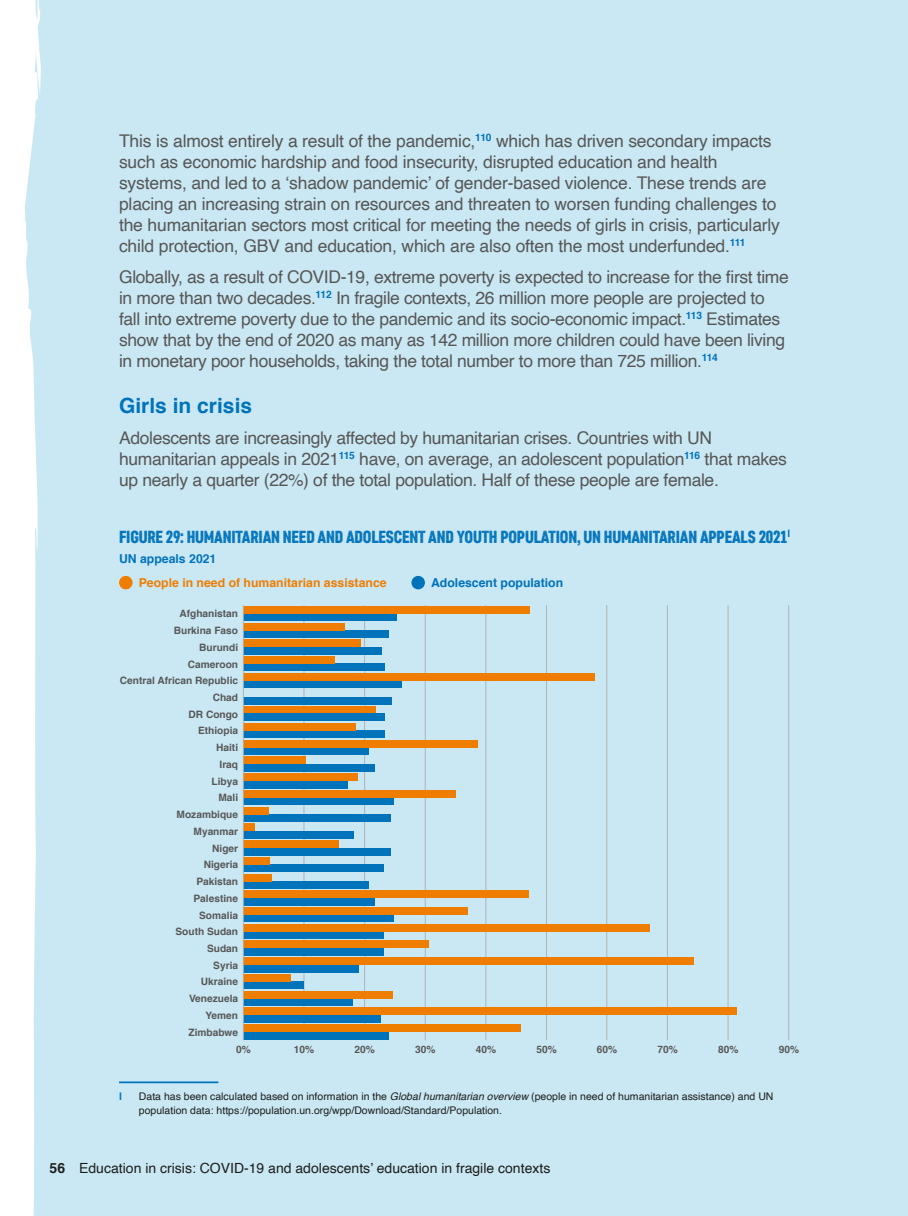
<style>
.page{position:relative;width:908px;height:1216px;background:#fff}
.page>*{position:absolute;margin:0;border:0;box-sizing:border-box;transform-origin:0 0}
.Box_Body{font:700 21px "Helvetica";color:#0073bb}
.Box_Body-2{font:17.5px/21px "Helvetica";letter-spacing:-.02em;color:#575756}
.Box_Headline{font:17.5px "Core Paint B3";letter-spacing:-.01em;color:#0073bb}
.t1{font:14px "Helvetica";color:#1d1d1b}
.Body_Text{font:700 12.25px "Helvetica";color:#ef7d00}
.Body_Text-2{font:700 12.25px "Helvetica";color:#0073bb}
.Footnotes{font:10.5px/13.1px "Helvetica";color:#1d1d1b}
.Footnotes-2{font:700 10.5px "Helvetica";color:#0073bb}
.Body_Text-3{font:700 10.15px "Helvetica";color:#575756}
.s1{font-style:italic}
.s2{font-weight:700}
</style>
<div class="page">
<div style="left:25px;top:0;width:883px;height:1215px;background:#cae8f4"></div>
<hr style="left:119px;top:1081px;width:99px;height:2px;background:#0073bb">
<hr style="left:546px;top:605px;width:1px;height:435px;background:#b2b2b2">
<hr style="left:485px;top:605px;width:1px;height:435px;background:#b2b2b2">
<hr style="left:788px;top:605px;width:1px;height:435px;background:#b2b2b2">
<hr style="left:425px;top:605px;width:1px;height:435px;background:#b2b2b2">
<hr style="left:728px;top:605px;width:1px;height:435px;background:#b2b2b2">
<hr style="left:364px;top:605px;width:1px;height:435px;background:#b2b2b2">
<hr style="left:667px;top:605px;width:1px;height:435px;background:#b2b2b2">
<hr style="left:304px;top:605px;width:1px;height:435px;background:#b2b2b2">
<hr style="left:606px;top:605px;width:1px;height:435px;background:#b2b2b2">
<div style="left:119px;top:576px;width:14px;height:13px;background:#ef7d00;border-radius:50%"></div>
<div style="left:411px;top:576px;width:14px;height:13px;background:#0073bb;border-radius:50%"></div>
<div style="left:243px;top:1031px;width:145px;height:8px;background:#0073bb"></div>
<div style="left:243px;top:1015px;width:138px;height:7px;background:#0073bb"></div>
<div style="left:243px;top:998px;width:110px;height:7px;background:#0073bb"></div>
<div style="left:243px;top:981px;width:61px;height:8px;background:#0073bb"></div>
<div style="left:243px;top:964px;width:116px;height:8px;background:#0073bb"></div>
<div style="left:243px;top:948px;width:140px;height:7px;background:#0073bb"></div>
<div style="left:243px;top:931px;width:140px;height:7px;background:#0073bb"></div>
<div style="left:243px;top:914px;width:150px;height:8px;background:#0073bb"></div>
<div style="left:243px;top:881px;width:125px;height:7px;background:#0073bb"></div>
<div style="left:243px;top:898px;width:132px;height:7px;background:#0073bb"></div>
<div style="left:243px;top:864px;width:141px;height:8px;background:#0073bb"></div>
<div style="left:243px;top:847px;width:148px;height:8px;background:#0073bb"></div>
<div style="left:243px;top:831px;width:111px;height:7px;background:#0073bb"></div>
<div style="left:243px;top:814px;width:148px;height:7px;background:#0073bb"></div>
<div style="left:243px;top:797px;width:150px;height:8px;background:#0073bb"></div>
<div style="left:243px;top:780px;width:105px;height:8px;background:#0073bb"></div>
<div style="left:243px;top:764px;width:131px;height:7px;background:#0073bb"></div>
<div style="left:243px;top:747px;width:125px;height:7px;background:#0073bb"></div>
<div style="left:243px;top:730px;width:141px;height:8px;background:#0073bb"></div>
<div style="left:243px;top:713px;width:142px;height:8px;background:#0073bb"></div>
<div style="left:243px;top:697px;width:149px;height:7px;background:#0073bb"></div>
<div style="left:243px;top:680px;width:159px;height:8px;background:#0073bb"></div>
<div style="left:243px;top:663px;width:141px;height:8px;background:#0073bb"></div>
<div style="left:243px;top:647px;width:139px;height:7px;background:#0073bb"></div>
<div style="left:243px;top:630px;width:146px;height:7px;background:#0073bb"></div>
<div style="left:243px;top:613px;width:153px;height:8px;background:#0073bb"></div>
<div style="left:243px;top:1024px;width:278px;height:7px;background:#ef7d00"></div>
<div style="left:243px;top:1007px;width:494px;height:8px;background:#ef7d00"></div>
<div style="left:243px;top:990px;width:150px;height:8px;background:#ef7d00"></div>
<div style="left:243px;top:974px;width:47px;height:7px;background:#ef7d00"></div>
<div style="left:243px;top:957px;width:450px;height:7px;background:#ef7d00"></div>
<div style="left:243px;top:940px;width:185px;height:8px;background:#ef7d00"></div>
<div style="left:243px;top:924px;width:406px;height:7px;background:#ef7d00"></div>
<div style="left:243px;top:907px;width:225px;height:7px;background:#ef7d00"></div>
<div style="left:243px;top:873px;width:29px;height:8px;background:#ef7d00"></div>
<div style="left:243px;top:890px;width:285px;height:8px;background:#ef7d00"></div>
<div style="left:243px;top:857px;width:26px;height:7px;background:#ef7d00"></div>
<div style="left:243px;top:840px;width:96px;height:7px;background:#ef7d00"></div>
<div style="left:243px;top:823px;width:11px;height:8px;background:#ef7d00"></div>
<div style="left:243px;top:806px;width:25px;height:8px;background:#ef7d00"></div>
<div style="left:243px;top:790px;width:213px;height:7px;background:#ef7d00"></div>
<div style="left:243px;top:773px;width:115px;height:7px;background:#ef7d00"></div>
<div style="left:243px;top:756px;width:62px;height:8px;background:#ef7d00"></div>
<div style="left:243px;top:740px;width:234px;height:7px;background:#ef7d00"></div>
<div style="left:243px;top:723px;width:112px;height:7px;background:#ef7d00"></div>
<div style="left:243px;top:706px;width:133px;height:7px;background:#ef7d00"></div>
<div style="left:243px;top:673px;width:352px;height:7px;background:#ef7d00"></div>
<div style="left:243px;top:656px;width:92px;height:7px;background:#ef7d00"></div>
<div style="left:243px;top:639px;width:118px;height:8px;background:#ef7d00"></div>
<div style="left:243px;top:623px;width:102px;height:7px;background:#ef7d00"></div>
<div style="left:243px;top:606px;width:286px;height:7px;background:#ef7d00"></div>
<hr style="left:243px;top:605px;width:1px;height:435px;background:#b2b2b2">
<p class="Box_Body-2" style="left:119px;top:131px;width:662px">This is almost entirely a result of the pandemic,<sup>110</sup> which has driven secondary impacts such as economic hardship and food insecurity, disrupted education and health systems, and led to a ‘shadow pandemic’ of gender-based violence. These trends are placing an increasing strain on resources and threaten to worsen funding challenges to the humanitarian sectors most critical for meeting the needs of girls in crisis, particularly child protection, GBV and education, which are also often the most underfunded.<sup>111</sup></p>
<p class="Box_Body-2" style="left:119px;top:267px;width:671px">Globally, as a result of COVID-19, extreme poverty is expected to increase for the first time in more than two decades.<sup>112</sup> In fragile contexts, 26 million more people are projected to fall into extreme poverty due to the pandemic and its socio-economic impact.<sup>113</sup> Estimates show that by the end of 2020 as many as 142 million more children could have been living in monetary poor households, taking the total number to more than 725 million.<sup>114</sup></p>
<p class="Box_Body" style="left:119px;top:388px;width:135px">Girls in crisis</p>
<p class="Box_Body-2" style="left:119px;top:428px;width:669px">Adolescents are increasingly affected by humanitarian crises. Countries with UN humanitarian appeals in 2021<sup>115</sup> have, on average, an adolescent population<sup>116</sup> that makes up nearly a quarter (22%) of the total population. Half of these people are female.</p>
<p class="Box_Headline" style="left:119px;top:526px;width:672px">FIGURE 29: HUMANITARIAN NEED AND ADOLESCENT AND YOUTH POPULATION, UN HUMANITARIAN APPEALS 2021<sup>l</sup></p>
<p class="Body_Text-2" style="left:119px;top:549px;width:99px">UN appeals 2021</p>
<p class="Body_Text" style="left:139px;top:573px;width:249px">People in need of humanitarian assistance</p>
<p class="Body_Text-2" style="left:431px;top:572px;width:134px">Adolescent population</p>
<p class="Body_Text-3" style="left:179px;top:605px;width:60px">Afghanistan</p>
<p class="Body_Text-3" style="left:174px;top:622px;width:66px">Burkina Faso</p>
<p class="Body_Text-3" style="left:199px;top:639px;width:40px">Burundi</p>
<p class="Body_Text-3" style="left:188px;top:655px;width:52px">Cameroon</p>
<p class="Body_Text-3" style="left:120px;top:672px;width:120px">Central African Republic</p>
<p class="Body_Text-3" style="left:213px;top:689px;width:27px">Chad</p>
<p class="Body_Text-3" style="left:188px;top:706px;width:51px">DR Congo</p>
<p class="Body_Text-3" style="left:198px;top:722px;width:42px">Ethiopia</p>
<p class="Body_Text-3" style="left:216px;top:739px;width:24px">Haiti</p>
<p class="Body_Text-3" style="left:219px;top:756px;width:20px">Iraq</p>
<p class="Body_Text-3" style="left:212px;top:773px;width:28px">Libya</p>
<p class="Body_Text-3" style="left:218px;top:789px;width:21px">Mali</p>
<p class="Body_Text-3" style="left:177px;top:806px;width:63px">Mozambique</p>
<p class="Body_Text-3" style="left:194px;top:823px;width:46px">Myanmar</p>
<p class="Body_Text-3" style="left:212px;top:839px;width:27px">Niger</p>
<p class="Body_Text-3" style="left:204px;top:856px;width:36px">Nigeria</p>
<p class="Body_Text-3" style="left:196px;top:873px;width:43px">Pakistan</p>
<p class="Body_Text-3" style="left:194px;top:890px;width:46px">Palestine</p>
<p class="Body_Text-3" style="left:199px;top:906px;width:40px">Somalia</p>
<p class="Body_Text-3" style="left:175px;top:923px;width:64px">South Sudan</p>
<p class="Body_Text-3" style="left:207px;top:940px;width:33px">Sudan</p>
<p class="Body_Text-3" style="left:213px;top:956px;width:26px">Syria</p>
<p class="Body_Text-3" style="left:201px;top:973px;width:39px">Ukraine</p>
<p class="Body_Text-3" style="left:189px;top:990px;width:51px">Venezuela</p>
<p class="Body_Text-3" style="left:205px;top:1007px;width:34px">Yemen</p>
<p class="Body_Text-3" style="left:188px;top:1023px;width:51px">Zimbabwe</p>
<p class="Body_Text-3" style="left:236px;top:1040px;width:16px">0%</p>
<p class="Body_Text-3" style="left:294px;top:1040px;width:22px">10%</p>
<p class="Body_Text-3" style="left:355px;top:1040px;width:22px">20%</p>
<p class="Body_Text-3" style="left:415px;top:1040px;width:22px">30%</p>
<p class="Body_Text-3" style="left:476px;top:1040px;width:22px">40%</p>
<p class="Body_Text-3" style="left:536px;top:1040px;width:22px">50%</p>
<p class="Body_Text-3" style="left:597px;top:1040px;width:22px">60%</p>
<p class="Body_Text-3" style="left:657px;top:1040px;width:22px">70%</p>
<p class="Body_Text-3" style="left:718px;top:1040px;width:22px">80%</p>
<p class="Body_Text-3" style="left:779px;top:1040px;width:22px">90%</p>
<p class="Footnotes-2" style="left:119px;top:1088px;width:4px">l</p>
<p class="Footnotes" style="left:139px;top:1090px;width:636px">Data has been calculated based on information in the <span class="s1">Global humanitarian overview</span> (people in need of humanitarian assistance) and UN population data: https://population.un.org/wpp/Download/Standard/Population.</p>
<p class="t1" style="left:50px;top:1157px;width:502px"><span class="s2">56</span> Education in crisis: COVID-19 and adolescents’ education in fragile contexts</p>
</div>
